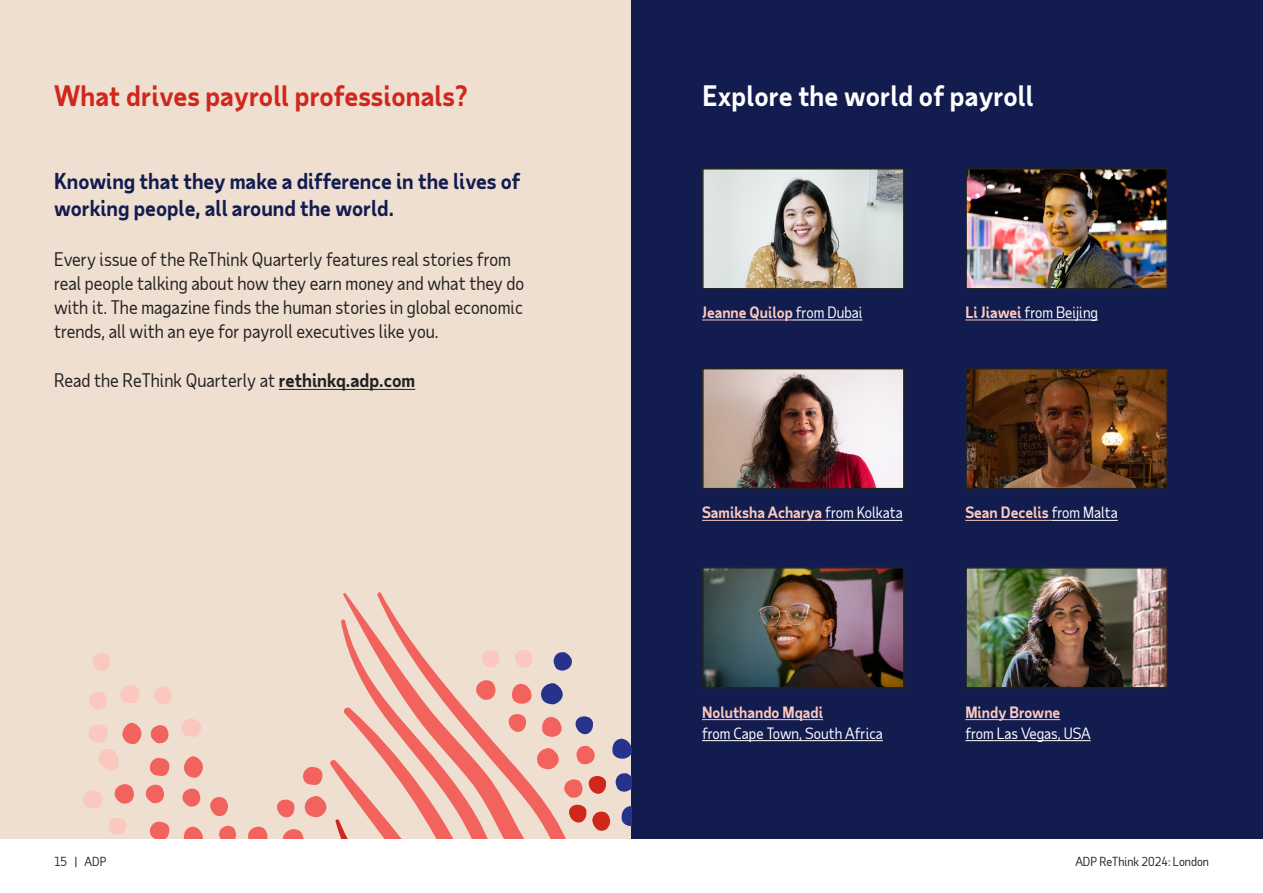
<style>
.page{position:relative;width:1263px;height:893px;background:#fff}
.page>*{position:absolute;margin:0;border:0;box-sizing:border-box;transform-origin:0 0}
.t1{font:700 27px "Taub Sans";letter-spacing:.005em;color:#d0271d}
.t2{font:700 27px "Taub Sans";letter-spacing:.005em;color:#fff}
.t3{font:700 21px/27px "Taub Sans";color:#121c4e}
.t4{font:18px/24px "Taub Sans";color:#222}
.t5{font:700 15px "Taub Sans";color:#fac8bf}
.t6{font:15px "Taub Sans";color:#fff}
.t7{font:12px "Taub Sans";color:#222}
.s1{font-weight:700}
.s2{font-weight:400;color:#fff}
.s3{font-weight:700;color:#fac8bf}
</style>
<div class="page">
<div style="left:0;top:0;width:1263px;height:839px;background:#efdfd1"></div>
<div style="left:631px;top:0;width:632px;height:839px;background:#121c4e"></div>
<hr style="left:279px;top:389px;width:136px;height:1px;background:#222">
<svg style="left:120px;top:685px;width:20px;height:18px"></svg>
<svg style="left:92px;top:653px;width:18px;height:18px"></svg>
<svg style="left:89px;top:692px;width:18px;height:18px"></svg>
<svg style="left:88px;top:723px;width:54px;height:48px"></svg>
<svg style="left:182px;top:719px;width:19px;height:18px"></svg>
<svg style="left:150px;top:758px;width:20px;height:18px"></svg>
<svg style="left:577px;top:745px;width:18px;height:19px"></svg>
<svg style="left:616px;top:773px;width:15px;height:19px"></svg>
<svg style="left:612px;top:739px;width:19px;height:20px"></svg>
<svg style="left:621px;top:806px;width:10px;height:21px"></svg>
<svg style="left:577px;top:716px;width:16px;height:18px"></svg>
<svg style="left:577px;top:776px;width:33px;height:55px"></svg>
<svg style="left:210px;top:797px;width:18px;height:20px"></svg>
<svg style="left:248px;top:827px;width:19px;height:12px"></svg>
<svg style="left:150px;top:821px;width:20px;height:18px"></svg>
<svg style="left:219px;top:826px;width:17px;height:13px"></svg>
<svg style="left:154px;top:686px;width:18px;height:18px"></svg>
<svg style="left:150px;top:725px;width:19px;height:19px"></svg>
<svg style="left:182px;top:788px;width:18px;height:19px"></svg>
<svg style="left:183px;top:827px;width:20px;height:12px"></svg>
<svg style="left:83px;top:784px;width:51px;height:50px"></svg>
<svg style="left:145px;top:785px;width:19px;height:19px"></svg>
<svg style="left:183px;top:756px;width:20px;height:22px"></svg>
<svg style="left:277px;top:620px;width:65px;height:219px"></svg>
<svg style="left:342px;top:593px;width:35px;height:246px"></svg>
<svg style="left:377px;top:592px;width:200px;height:247px"></svg>
<img style="left:705px;top:171px;width:196px;height:116px">
<div style="left:702px;top:168px;width:202px;height:122px;border:2px solid #222"></div>
<hr style="left:702px;top:320px;width:91px;height:1px;background:#fac8bf">
<hr style="left:793px;top:320px;width:69px;height:1px;background:#fff">
<img style="left:705px;top:371px;width:196px;height:115px">
<div style="left:702px;top:368px;width:202px;height:121px;border:2px solid #222"></div>
<hr style="left:702px;top:520px;width:123px;height:1px;background:#fac8bf">
<hr style="left:825px;top:520px;width:78px;height:1px;background:#fff">
<img style="left:705px;top:570px;width:196px;height:116px">
<div style="left:702px;top:567px;width:202px;height:122px;border:2px solid #222"></div>
<hr style="left:702px;top:719px;width:121px;height:1px;background:#fac8bf">
<hr style="left:702px;top:740px;width:181px;height:1px;background:#fff">
<img style="left:968px;top:171px;width:197px;height:116px">
<div style="left:965px;top:168px;width:203px;height:122px;border:2px solid #222"></div>
<hr style="left:965px;top:320px;width:60px;height:1px;background:#fac8bf">
<hr style="left:1025px;top:320px;width:73px;height:1px;background:#fff">
<img style="left:968px;top:371px;width:197px;height:115px">
<div style="left:965px;top:368px;width:203px;height:121px;border:2px solid #222"></div>
<hr style="left:965px;top:520px;width:87px;height:1px;background:#fac8bf">
<hr style="left:1052px;top:520px;width:66px;height:1px;background:#fff">
<img style="left:968px;top:570px;width:197px;height:116px">
<div style="left:965px;top:567px;width:203px;height:122px;border:2px solid #222"></div>
<hr style="left:965px;top:719px;width:95px;height:1px;background:#fac8bf">
<hr style="left:965px;top:740px;width:126px;height:1px;background:#fff">
<h1 class="t1" style="left:54px;top:78px;width:415px">What drives payroll professionals?</h1>
<p class="t3" style="left:54px;top:167px;width:468px">Knowing that they make a difference in the lives of working people, all around the world.</p>
<p class="t4" style="left:54px;top:246px;width:472px">Every issue of the ReThink Quarterly features real stories from real people talking about how they earn money and what they do with it. The magazine finds the human stories in global economic trends, all with an eye for payroll executives like you.</p>
<p class="t4" style="left:54px;top:368px;width:363px">Read the ReThink Quarterly at <span class="s1">rethinkq.adp.com</span></p>
<h1 class="t2" style="left:703px;top:78px;width:332px">Explore the world of payroll</h1>
<p class="t5" style="left:702px;top:303px;width:162px">Jeanne Quilop <span class="s2">from Dubai</span></p>
<p class="t6" style="left:965px;top:303px;width:134px"><span class="s3">Li Jiawei</span> from Beijing</p>
<p class="t5" style="left:702px;top:503px;width:202px">Samiksha Acharya <span class="s2">from Kolkata</span></p>
<p class="t5" style="left:965px;top:503px;width:154px">Sean Decelis <span class="s2">from Malta</span></p>
<p class="t5" style="left:702px;top:702px;width:123px">Noluthando Mqadi</p>
<p class="t6" style="left:702px;top:723px;width:182px">from Cape Town, South Africa</p>
<p class="t5" style="left:965px;top:702px;width:96px">Mindy Browne</p>
<p class="t6" style="left:965px;top:723px;width:127px">from Las Vegas, USA</p>
<p class="t7" style="left:54px;top:854px;width:54px">15 | ADP</p>
<p class="t7" style="left:1075px;top:854px;width:135px">ADP ReThink 2024: London</p>
</div>
